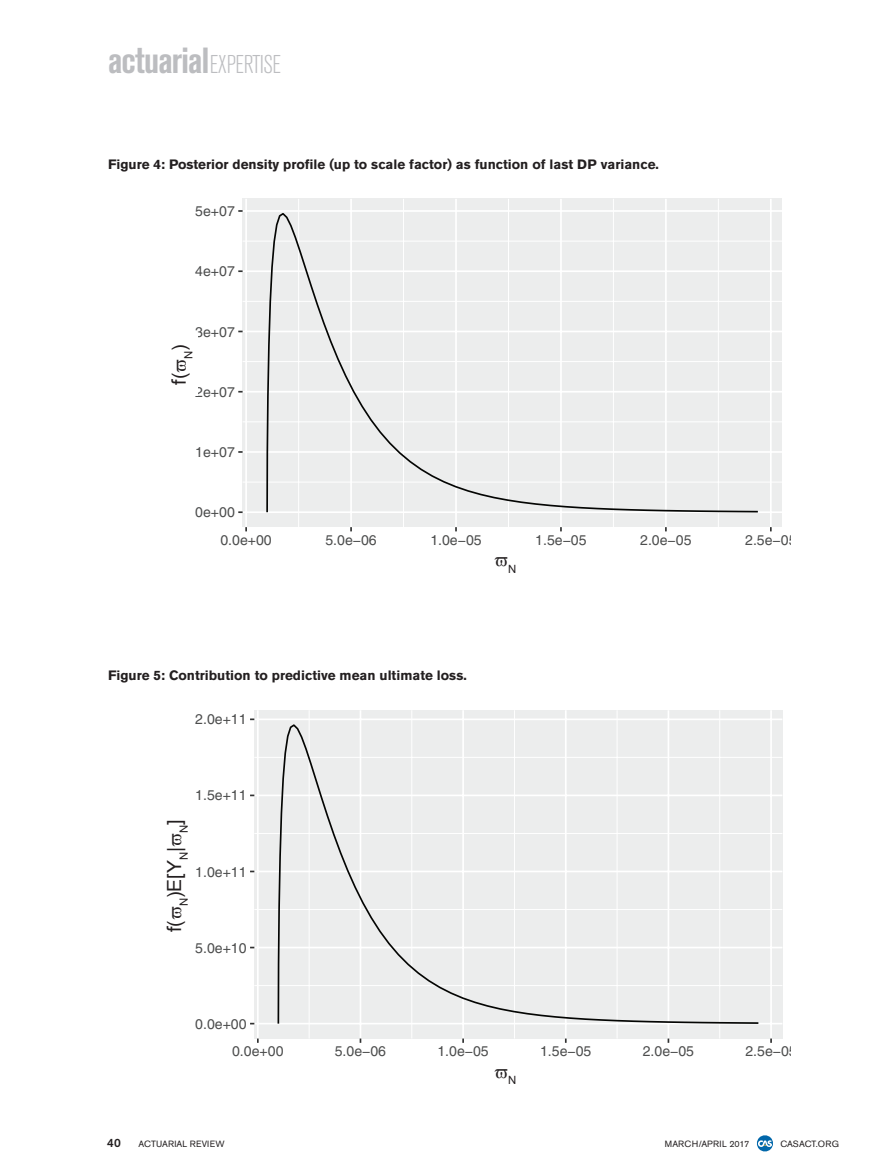
<style>
.page{position:relative;width:891px;height:1175px;background:#fff}
.page>*{position:absolute;margin:0;border:0;box-sizing:border-box;transform-origin:0 0}
.t1{font:700 condensed 36px "Akzidenz Grotesk Pro";letter-spacing:-.02em;color:#bcbdc0}
.t2{font:19.5px "Arial";color:#231f20}
.t3{font:17.25px "Helvetica";color:#040503}
.t4{font:14.1px "Helvetica";color:#4c4d4d}
.t5{font:700 13.5px "Akzidenz Grotesk Pro";color:#231f20}
.t6{font:12.6px "Helvetica";color:#040503}
.t7{font:500 12px "Akzidenz Grotesk Pro";color:#231f20}
.t8{font:11.4px "Arial";color:#231f20}
.t9{font:9px "Akzidenz Grotesk Pro";letter-spacing:.01em;color:#231f20}
.t10{font:9px "Akzidenz Grotesk Pro";letter-spacing:-.01em;color:#231f20}
.s1{font-weight:300;font-size:25.5px}
</style>
<div class="page">
<svg style="left:757px;top:1135px;width:16px;height:16px"></svg>
<div style="left:243px;top:199px;width:539px;height:328px;background:#eceded"></div>
<hr style="left:243px;top:481px;width:539px;height:1px;background:#fff">
<hr style="left:243px;top:421px;width:539px;height:1px;background:#fff">
<hr style="left:243px;top:361px;width:539px;height:1px;background:#fff">
<hr style="left:243px;top:301px;width:539px;height:1px;background:#fff">
<hr style="left:243px;top:241px;width:539px;height:1px;background:#fff">
<hr style="left:298px;top:199px;width:1px;height:328px;background:#fff">
<hr style="left:403px;top:199px;width:1px;height:328px;background:#fff">
<hr style="left:508px;top:199px;width:1px;height:328px;background:#fff">
<hr style="left:613px;top:199px;width:1px;height:328px;background:#fff">
<hr style="left:718px;top:199px;width:1px;height:328px;background:#fff">
<hr style="left:243px;top:511px;width:539px;height:2px;background:#fff">
<hr style="left:243px;top:451px;width:539px;height:2px;background:#fff">
<hr style="left:243px;top:391px;width:539px;height:1px;background:#fff">
<hr style="left:243px;top:330px;width:539px;height:2px;background:#fff">
<hr style="left:243px;top:270px;width:539px;height:2px;background:#fff">
<hr style="left:243px;top:210px;width:539px;height:2px;background:#fff">
<hr style="left:245px;top:199px;width:2px;height:328px;background:#fff">
<hr style="left:350px;top:199px;width:2px;height:328px;background:#fff">
<hr style="left:455px;top:199px;width:2px;height:328px;background:#fff">
<hr style="left:560px;top:199px;width:2px;height:328px;background:#fff">
<hr style="left:665px;top:199px;width:2px;height:328px;background:#fff">
<hr style="left:770px;top:199px;width:2px;height:328px;background:#fff">
<svg style="left:265px;top:213px;width:495px;height:300px"></svg>
<div style="left:254px;top:710px;width:528px;height:328px;background:#eceded"></div>
<hr style="left:254px;top:985px;width:528px;height:1px;background:#fff">
<hr style="left:254px;top:909px;width:528px;height:1px;background:#fff">
<hr style="left:254px;top:833px;width:528px;height:1px;background:#fff">
<hr style="left:254px;top:757px;width:528px;height:1px;background:#fff">
<hr style="left:309px;top:710px;width:1px;height:328px;background:#fff">
<hr style="left:411px;top:710px;width:1px;height:328px;background:#fff">
<hr style="left:514px;top:710px;width:1px;height:328px;background:#fff">
<hr style="left:617px;top:710px;width:1px;height:328px;background:#fff">
<hr style="left:719px;top:710px;width:1px;height:328px;background:#fff">
<hr style="left:254px;top:1022px;width:528px;height:2px;background:#fff">
<hr style="left:254px;top:946px;width:528px;height:2px;background:#fff">
<hr style="left:254px;top:870px;width:528px;height:2px;background:#fff">
<hr style="left:254px;top:794px;width:528px;height:2px;background:#fff">
<hr style="left:254px;top:718px;width:528px;height:2px;background:#fff">
<hr style="left:257px;top:710px;width:2px;height:328px;background:#fff">
<hr style="left:360px;top:710px;width:1px;height:328px;background:#fff">
<hr style="left:462px;top:710px;width:2px;height:328px;background:#fff">
<hr style="left:565px;top:710px;width:2px;height:328px;background:#fff">
<hr style="left:668px;top:710px;width:1px;height:328px;background:#fff">
<hr style="left:770px;top:710px;width:2px;height:328px;background:#fff">
<svg style="left:277px;top:724px;width:483px;height:301px"></svg>
<h1 class="t1" style="left:108px;top:37px;width:175px">actuarial<span class="s1">EXPERTISE</span></h1>
<p class="t5" style="left:108px;top:155px;width:552px">Figure 4: Posterior density profile (up to scale factor) as function of last DP variance.</p>
<p class="t4" style="left:195px;top:203px;width:41px">5e+07</p>
<p class="t4" style="left:195px;top:263px;width:41px">4e+07</p>
<p class="t4" style="left:195px;top:323px;width:41px">3e+07</p>
<h2 class="t2" style="left:166px;top:384px;width:42px;rotate:-90deg">f( <sub>N</sub>)</h2>
<p class="t3" style="left:168px;top:383px;width:35px;rotate:-90deg">f❖<sub>N</sub></p>
<p class="t4" style="left:195px;top:383px;width:41px">2e+07</p>
<p class="t4" style="left:195px;top:444px;width:41px">1e+07</p>
<p class="t4" style="left:195px;top:504px;width:41px">0e+00</p>
<p class="t4" style="left:220px;top:532px;width:53px">0.0e+00</p>
<p class="t4" style="left:325px;top:532px;width:53px">5.0e−06</p>
<p class="t4" style="left:430px;top:532px;width:53px">1.0e−05</p>
<p class="t4" style="left:535px;top:532px;width:53px">1.5e−05</p>
<p class="t4" style="left:640px;top:532px;width:53px">2.0e−05</p>
<p class="t4" style="left:745px;top:532px;width:53px">2.5e−05</p>
<p class="t6" style="left:502px;top:553px;width:23px">❖N</p>
<p class="t8" style="left:508px;top:561px;width:10px">N</p>
<p class="t5" style="left:108px;top:666px;width:360px">Figure 5: Contribution to predictive mean ultimate loss.</p>
<p class="t4" style="left:195px;top:711px;width:53px">2.0e+11</p>
<h2 class="t2" style="left:162px;top:932px;width:114px;rotate:-90deg">f( <sub>N</sub>)E[Y<sub>N</sub>| <sub>N</sub>]</h2>
<p class="t3" style="left:168px;top:933px;width:112px;rotate:-90deg">f❖<sub>N</sub> EY<sub>N</sub> ❖<sub>N</sub></p>
<p class="t4" style="left:195px;top:787px;width:53px">1.5e+11</p>
<p class="t4" style="left:195px;top:863px;width:53px">1.0e+11</p>
<p class="t4" style="left:195px;top:939px;width:53px">5.0e+10</p>
<p class="t4" style="left:195px;top:1015px;width:53px">0.0e+00</p>
<p class="t4" style="left:232px;top:1043px;width:53px">0.0e+00</p>
<p class="t4" style="left:335px;top:1043px;width:53px">5.0e−06</p>
<p class="t4" style="left:437px;top:1043px;width:53px">1.0e−05</p>
<p class="t4" style="left:540px;top:1043px;width:53px">1.5e−05</p>
<p class="t4" style="left:643px;top:1043px;width:53px">2.0e−05</p>
<p class="t4" style="left:745px;top:1043px;width:53px">2.5e−05</p>
<p class="t8" style="left:508px;top:1072px;width:10px">N</p>
<p class="t7" style="left:107px;top:1135px;width:15px">40</p>
<p class="t9" style="left:139px;top:1138px;width:87px">ACTUARIAL REVIEW</p>
<p class="t9" style="left:665px;top:1138px;width:86px">MARCH/APRIL 2017</p>
<p class="t10" style="left:780px;top:1138px;width:60px">CASACT.ORG</p>
</div>
